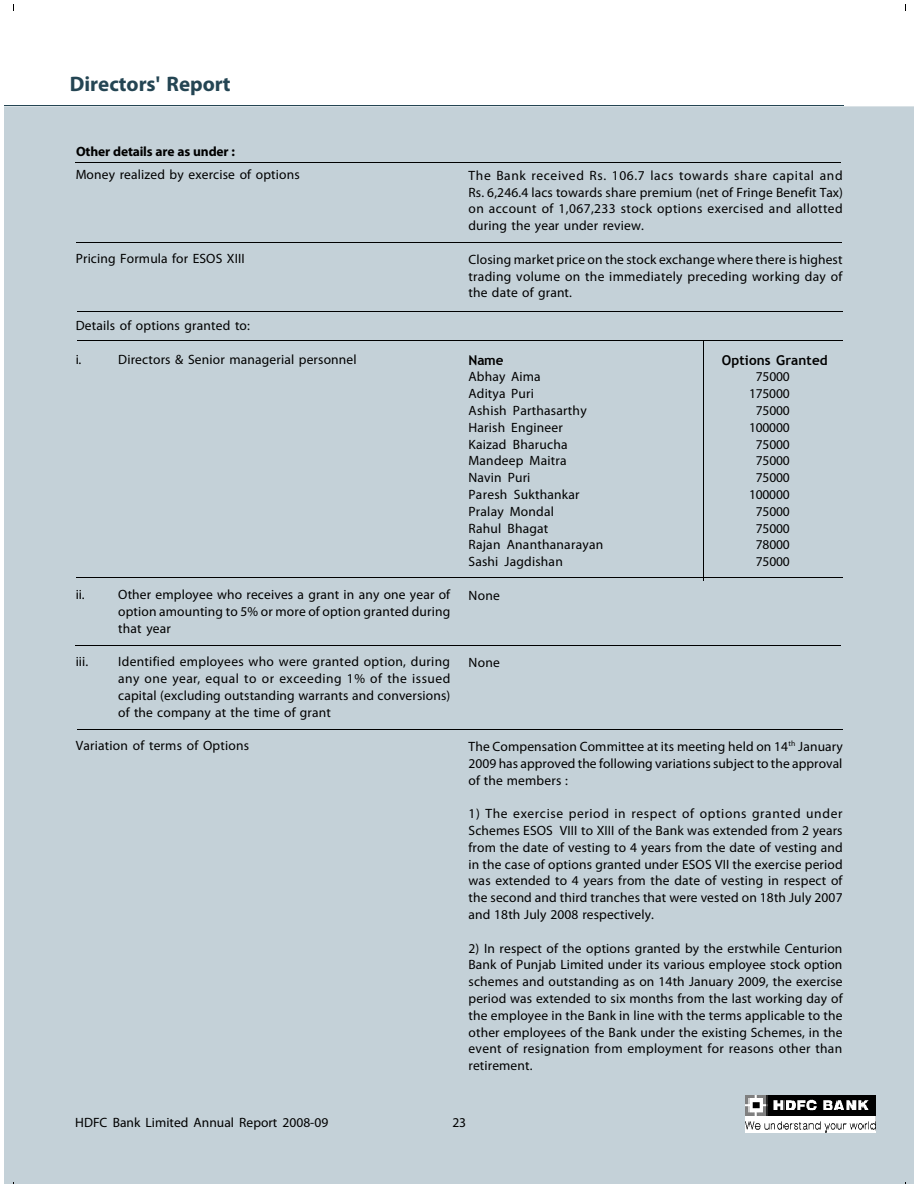
<style>
.page{position:relative;width:918px;height:1188px;background:#fff}
.page>*{position:absolute;margin:0;border:0;box-sizing:border-box;transform-origin:0 0}
.t1{font:700 21px "Myriad Pro";color:#244553}
.t2{font:13.5px/16.8px "Myriad Pro";letter-spacing:.01em;color:#000;text-align:justify}
.t3{font:700 13.5px "Myriad Pro";letter-spacing:-.01em;color:#000}
.t4{font:700 13.5px "Trebuchet MS";letter-spacing:.005em;color:#000}
</style>
<div class="page">
<div style="left:4px;top:106px;width:910px;height:1078px;background:#c4d1d8"></div>
<hr style="left:4px;top:105px;width:840px;height:1px;background:#244553">
<img style="left:745px;top:1095px;width:130px;height:37px">
<hr style="left:77px;top:311px;width:765px;height:1px;background:#000">
<hr style="left:76px;top:242px;width:765px;height:1px;background:#000">
<hr style="left:76px;top:577px;width:766px;height:1px;background:#000">
<hr style="left:76px;top:646px;width:765px;height:1px;background:#000">
<hr style="left:77px;top:729px;width:765px;height:1px;background:#000">
<hr style="left:77px;top:341px;width:766px;height:1px;background:#000">
<hr style="left:76px;top:162px;width:765px;height:1px;background:#000">
<hr style="left:703px;top:341px;width:1px;height:239px;background:#000">
<h1 class="t1" style="left:70px;top:70px;width:162px">Directors' Report</h1>
<p class="t3" style="left:76px;top:143px;width:160px">Other details are as under :</p>
<p class="t2" style="left:76px;top:166px;width:225px">Money realized by exercise of options</p>
<p class="t2" style="left:76px;top:250px;width:170px">Pricing Formula for ESOS XIII</p>
<p class="t2" style="left:76px;top:317px;width:176px">Details of options granted to:</p>
<p class="t2" style="left:76px;top:351px;width:7px">i.</p>
<p class="t2" style="left:118px;top:351px;width:240px">Directors &amp; Senior managerial personnel</p>
<p class="t2" style="left:76px;top:586px;width:10px">ii.</p>
<p class="t2" style="left:118px;top:586px;width:333px">Other employee who receives a grant in any one year of option amounting to 5% or more of option granted during that year</p>
<p class="t2" style="left:76px;top:653px;width:14px">iii.</p>
<p class="t2" style="left:118px;top:653px;width:334px">Identified employees who were granted option, during any one year, equal to or exceeding 1% of the issued capital (excluding outstanding warrants and conversions) of the company at the time of grant</p>
<p class="t2" style="left:76px;top:737px;width:175px">Variation of terms of Options</p>
<p class="t2" style="left:469px;top:167px;width:376px">The Bank received Rs. 106.7 lacs towards share capital and Rs. 6,246.4 lacs towards share premium (net of Fringe Benefit Tax) on account of 1,067,233 stock options exercised and allotted during the year under review.</p>
<p class="t2" style="left:469px;top:251px;width:376px">Closing market price on the stock exchange where there is highest trading volume on the immediately preceding working day of the date of grant.</p>
<p class="t4" style="left:469px;top:352px;width:36px">Name</p>
<p class="t4" style="left:722px;top:352px;width:107px">Options Granted</p>
<p class="t2" style="left:469px;top:368px;width:74px">Abhay Aima</p>
<p class="t2" style="left:756px;top:368px;width:35px">75000</p>
<p class="t2" style="left:469px;top:385px;width:67px">Aditya Puri</p>
<p class="t2" style="left:749px;top:385px;width:42px">175000</p>
<p class="t2" style="left:469px;top:402px;width:120px">Ashish Parthasarthy</p>
<p class="t2" style="left:756px;top:402px;width:35px">75000</p>
<p class="t2" style="left:469px;top:419px;width:96px">Harish Engineer</p>
<p class="t2" style="left:749px;top:419px;width:42px">100000</p>
<p class="t2" style="left:469px;top:435px;width:101px">Kaizad Bharucha</p>
<p class="t2" style="left:756px;top:435px;width:35px">75000</p>
<p class="t2" style="left:469px;top:452px;width:100px">Mandeep Maitra</p>
<p class="t2" style="left:756px;top:452px;width:35px">75000</p>
<p class="t2" style="left:469px;top:469px;width:63px">Navin Puri</p>
<p class="t2" style="left:756px;top:469px;width:35px">75000</p>
<p class="t2" style="left:469px;top:486px;width:113px">Paresh Sukthankar</p>
<p class="t2" style="left:749px;top:486px;width:42px">100000</p>
<p class="t2" style="left:469px;top:503px;width:87px">Pralay Mondal</p>
<p class="t2" style="left:756px;top:503px;width:35px">75000</p>
<p class="t2" style="left:469px;top:519px;width:81px">Rahul Bhagat</p>
<p class="t2" style="left:756px;top:519px;width:35px">75000</p>
<p class="t2" style="left:469px;top:536px;width:136px">Rajan Ananthanarayan</p>
<p class="t2" style="left:756px;top:536px;width:35px">78000</p>
<p class="t2" style="left:469px;top:553px;width:96px">Sashi Jagdishan</p>
<p class="t2" style="left:756px;top:553px;width:35px">75000</p>
<p class="t2" style="left:469px;top:587px;width:33px">None</p>
<p class="t2" style="left:469px;top:654px;width:33px">None</p>
<p class="t2" style="left:469px;top:738px;width:376px">The Compensation Committee at its meeting held on 14<sup>th</sup> January 2009 has approved the following variations subject to the approval of the members :</p>
<p class="t2" style="left:469px;top:805px;width:376px">1) The exercise period in respect of options granted under Schemes ESOS VIII to XIII of the Bank was extended from 2 years from the date of vesting to 4 years from the date of vesting and in the case of options granted under ESOS VII the exercise period was extended to 4 years from the date of vesting in respect of the second and third tranches that were vested on 18th July 2007 and 18th July 2008 respectively.</p>
<p class="t2" style="left:469px;top:939px;width:376px">2) In respect of the options granted by the erstwhile Centurion Bank of Punjab Limited under its various employee stock option schemes and outstanding as on 14th January 2009, the exercise period was extended to six months from the last working day of the employee in the Bank in line with the terms applicable to the other employees of the Bank under the existing Schemes, in the event of resignation from employment for reasons other than retirement.</p>
<p class="t2" style="left:75px;top:1114px;width:255px">HDFC Bank Limited Annual Report 2008-09</p>
<p class="t2" style="left:452px;top:1114px;width:15px">23</p>
</div>
